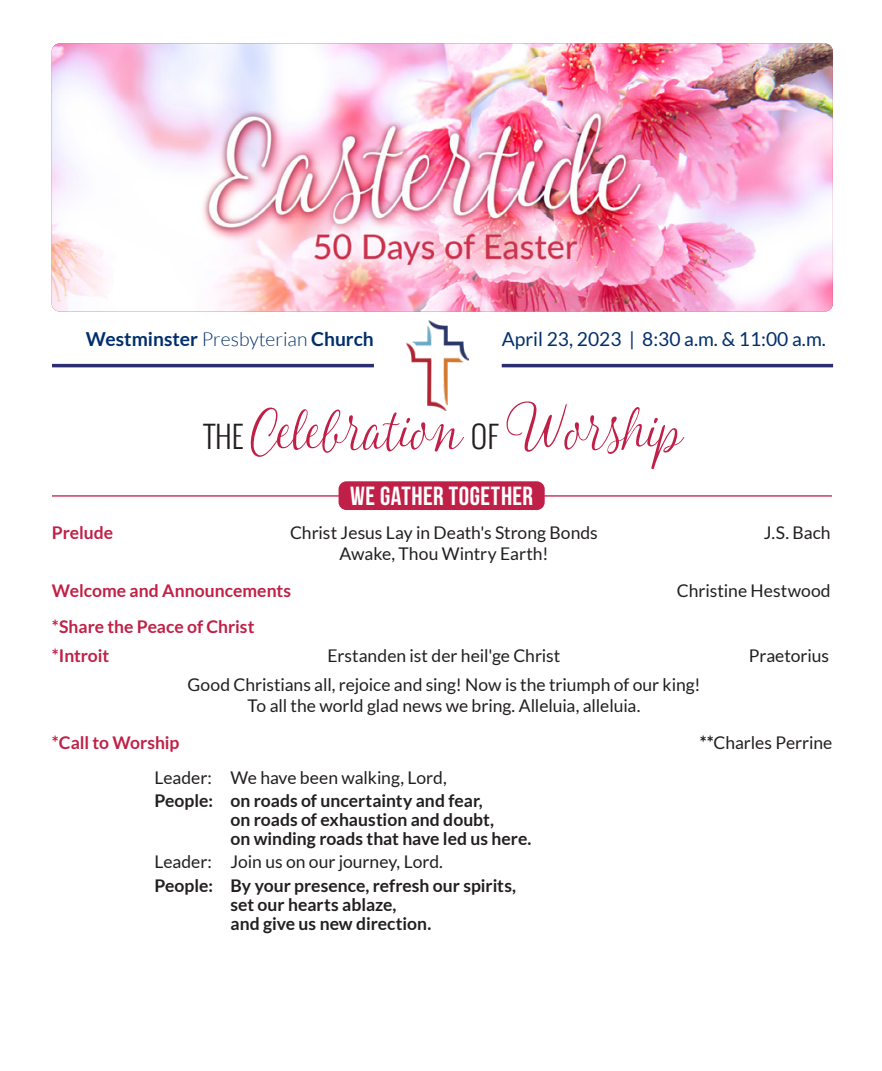
<style>
.page{position:relative;width:882px;height:1071px;background:#fff}
.page>*{position:absolute;margin:0;border:0;box-sizing:border-box;transform-origin:0 0}
.t1{font:83.65px "Fabulous";color:#c02047}
.t2{font:300 30.45px "Oswald";color:#231f20}
.t3{font:26.25px "Bebas Neue";letter-spacing:.02em;color:#fff}
.t4{font:19.25px "Lato";color:#002f6c}
.t5{font:700 19.25px "Lato";color:#002f6c}
.t6{font:17.5px/21px "Lato";letter-spacing:-.005em;color:#231f20;text-align:center}
.t7{font:700 17.5px/19.2px "Lato";color:#231f20}
.t8{font:700 17.5px "Lato";color:#c02047}
.s1{font-weight:300}
.s2{font-weight:700}
</style>
<div class="page">
<img style="left:406px;top:320px;width:63px;height:91px">
<hr style="left:52px;top:364px;width:322px;height:3px;background:#2c2e6f">
<hr style="left:502px;top:364px;width:331px;height:3px;background:#2c2e6f">
<div style="left:339px;top:481px;width:206px;height:29px;background:#c02047;border-radius:8px"></div>
<hr style="left:52px;top:495px;width:292px;height:2px;background:#c02047">
<hr style="left:541px;top:495px;width:291px;height:2px;background:#c02047">
<img style="left:52px;top:43px;width:781px;height:269px">
<p class="t5" style="left:86px;top:328px;width:290px">Westminster <span class="s1">Presbyterian</span> Church</p>
<p class="t4" style="left:502px;top:329px;width:326px">April 23, 2023 | 8:30 a.m. &amp; 11:00 a.m.</p>
<p class="t1" style="left:250px;top:388px;width:213px">Celebration</p>
<p class="t2" style="left:204px;top:414px;width:41px">THE</p>
<p class="t1" style="left:506px;top:388px;width:177px">Worship</p>
<p class="t2" style="left:471px;top:414px;width:29px">OF</p>
<p class="t3" style="left:350px;top:481px;width:185px">WE GATHER TOGETHER</p>
<p class="t8" style="left:52px;top:523px;width:63px">Prelude</p>
<p class="t6" style="left:290px;top:522px;width:309px">Christ Jesus Lay in Death's Strong Bonds</p>
<p class="t6" style="left:764px;top:522px;width:68px">J.S. Bach</p>
<p class="t6" style="left:340px;top:543px;width:210px">Awake, Thou Wintry Earth!</p>
<p class="t8" style="left:52px;top:580px;width:241px">Welcome and Announcements</p>
<p class="t6" style="left:677px;top:580px;width:155px">Christine Hestwood</p>
<p class="t8" style="left:52px;top:617px;width:204px">*Share the Peace of Christ</p>
<p class="t8" style="left:52px;top:646px;width:59px">*Introit</p>
<p class="t6" style="left:327px;top:645px;width:235px">Erstanden ist der heil'ge Christ</p>
<p class="t6" style="left:749px;top:645px;width:82px">Praetorius</p>
<p class="t6" style="left:188px;top:674px;width:514px">Good Christians all, rejoice and sing! Now is the triumph of our king!<br>To all the world glad news we bring. Alleluia, alleluia.</p>
<p class="t8" style="left:52px;top:733px;width:129px">*Call to Worship</p>
<p class="t6" style="left:700px;top:732px;width:134px"><span class="s2">**</span>Charles Perrine</p>
<p class="t6" style="left:154px;top:767px;width:294px">Leader: We have been walking, Lord,</p>
<p class="t7" style="left:230px;top:791px;width:302px;text-indent:-76px">People: on roads of uncertainty and fear,<br>on roads of exhaustion and doubt,<br>on winding roads that have led us here.</p>
<p class="t6" style="left:154px;top:852px;width:290px">Leader: Join us on our journey, Lord.</p>
<p class="t7" style="left:230px;top:875px;width:287px;text-indent:-76px">People: By your presence, refresh our spirits, set our hearts ablaze,<br>and give us new direction.</p>
</div>
